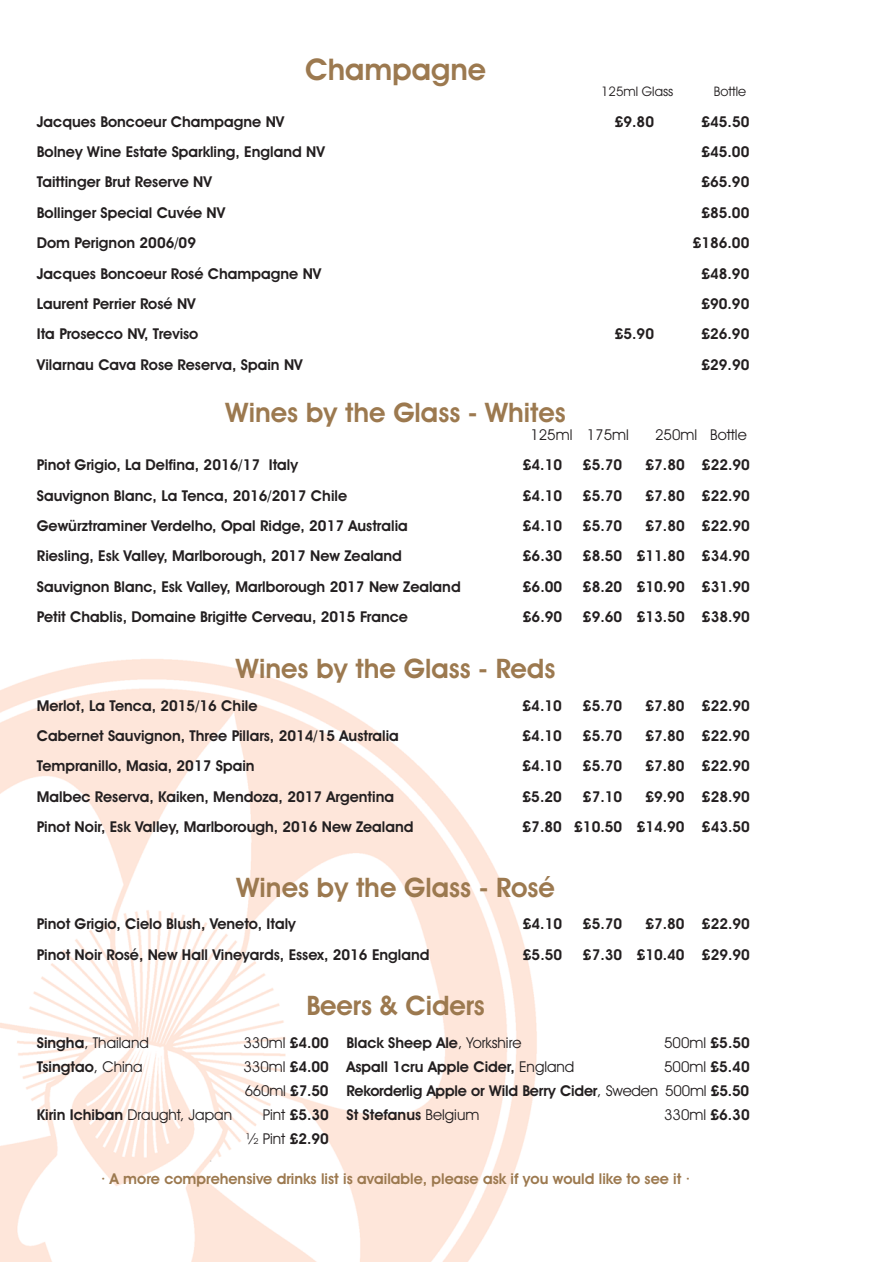
<style>
.page{position:relative;width:893px;height:1262px;background:#fff}
.page>*{position:absolute;margin:0;border:0;box-sizing:border-box;transform-origin:0 0}
.t1{font:700 30px "Avant Garde IT Cby BT";color:#9c794f}
.t2{font:700 27px "Avant Garde IT Cby BT";color:#9c794f}
.t3{font:700 15px/24.2px "Avant Garde IT Cby BT";color:#231f20}
.t4{font:15px "Avant Garde IT Cby BT";color:#231f20}
.t5{font:700 15px "Avant Garde IT Cby BT";color:#9c794f}
.t6{font:13.2px "Avant Garde IT Cby BT";color:#231f20}
.s1{font-weight:700}
.s2{font-weight:400}
</style>
<div class="page">
<img style="left:0;top:659px;width:537px;height:602px">
<h1 class="t1" style="left:305px;top:58px;width:182px">Champagne</h1>
<p class="t6" style="left:601px;top:87px;width:74px">125ml Glass</p>
<p class="t6" style="left:713px;top:87px;width:34px">Bottle</p>
<p class="t3" style="left:37px;top:111px;width:249px">Jacques Boncoeur Champagne NV</p>
<p class="t3" style="left:615px;top:111px;width:41px">£9.80</p>
<p class="t3" style="left:701px;top:111px;width:49px">£45.50</p>
<p class="t3" style="left:37px;top:141px;width:289px">Bolney Wine Estate Sparkling, England NV</p>
<p class="t3" style="left:701px;top:141px;width:49px">£45.00</p>
<p class="t3" style="left:37px;top:172px;width:177px">Taittinger Brut Reserve NV</p>
<p class="t3" style="left:701px;top:172px;width:49px">£65.90</p>
<p class="t3" style="left:37px;top:202px;width:190px">Bollinger Special Cuvée NV</p>
<p class="t3" style="left:701px;top:202px;width:49px">£85.00</p>
<p class="t3" style="left:37px;top:232px;width:161px">Dom Perignon 2006/09</p>
<p class="t3" style="left:692px;top:232px;width:58px">£186.00</p>
<p class="t3" style="left:37px;top:263px;width:286px">Jacques Boncoeur Rosé Champagne NV</p>
<p class="t3" style="left:701px;top:263px;width:49px">£48.90</p>
<p class="t3" style="left:37px;top:293px;width:160px">Laurent Perrier Rosé NV</p>
<p class="t3" style="left:701px;top:293px;width:49px">£90.90</p>
<p class="t3" style="left:37px;top:323px;width:163px">Ita Prosecco NV, Treviso</p>
<p class="t3" style="left:614px;top:323px;width:41px">£5.90</p>
<p class="t3" style="left:701px;top:323px;width:49px">£26.90</p>
<p class="t3" style="left:37px;top:354px;width:267px">Vilarnau Cava Rose Reserva, Spain NV</p>
<p class="t3" style="left:701px;top:354px;width:49px">£29.90</p>
<h2 class="t2" style="left:225px;top:403px;width:342px">Wines by the Glass - Whites</h2>
<p class="t4" style="left:530px;top:429px;width:100px">125ml 175ml</p>
<p class="t4" style="left:655px;top:429px;width:93px">250ml Bottle</p>
<p class="t3" style="left:37px;top:454px;width:263px">Pinot Grigio, La Delfina, 2016/17 Italy</p>
<p class="t3" style="left:523px;top:454px;width:41px">£4.10</p>
<p class="t3" style="left:583px;top:454px;width:41px">£5.70</p>
<p class="t3" style="left:645px;top:454px;width:106px">£7.80 £22.90</p>
<p class="t3" style="left:37px;top:485px;width:312px">Sauvignon Blanc, La Tenca, 2016/2017 Chile</p>
<p class="t3" style="left:523px;top:485px;width:41px">£4.10</p>
<p class="t3" style="left:583px;top:485px;width:41px">£5.70</p>
<p class="t3" style="left:645px;top:485px;width:106px">£7.80 £22.90</p>
<p class="t3" style="left:37px;top:515px;width:372px">Gewürztraminer Verdelho, Opal Ridge, 2017 Australia</p>
<p class="t3" style="left:523px;top:515px;width:41px">£4.10</p>
<p class="t3" style="left:583px;top:515px;width:41px">£5.70</p>
<p class="t3" style="left:645px;top:515px;width:106px">£7.80 £22.90</p>
<p class="t3" style="left:37px;top:545px;width:366px">Riesling, Esk Valley, Marlborough, 2017 New Zealand</p>
<p class="t3" style="left:523px;top:545px;width:41px">£6.30</p>
<p class="t3" style="left:583px;top:545px;width:168px">£8.50 £11.80 £34.90</p>
<p class="t3" style="left:37px;top:576px;width:425px">Sauvignon Blanc, Esk Valley, Marlborough 2017 New Zealand</p>
<p class="t3" style="left:523px;top:576px;width:41px">£6.00</p>
<p class="t3" style="left:583px;top:576px;width:168px">£8.20 £10.90 £31.90</p>
<p class="t3" style="left:37px;top:606px;width:373px">Petit Chablis, Domaine Brigitte Cerveau, 2015 France</p>
<p class="t3" style="left:523px;top:606px;width:41px">£6.90</p>
<p class="t3" style="left:583px;top:606px;width:168px">£9.60 £13.50 £38.90</p>
<h2 class="t2" style="left:236px;top:658px;width:321px">Wines by the Glass - Reds</h2>
<p class="t3" style="left:37px;top:694px;width:222px">Merlot, La Tenca, 2015/16 Chile</p>
<p class="t3" style="left:522px;top:694px;width:41px">£4.10</p>
<p class="t3" style="left:583px;top:694px;width:41px">£5.70</p>
<p class="t3" style="left:645px;top:694px;width:106px">£7.80 £22.90</p>
<p class="t3" style="left:37px;top:725px;width:363px">Cabernet Sauvignon, Three Pillars, 2014/15 Australia</p>
<p class="t3" style="left:522px;top:725px;width:41px">£4.10</p>
<p class="t3" style="left:583px;top:725px;width:41px">£5.70</p>
<p class="t3" style="left:645px;top:725px;width:106px">£7.80 £22.90</p>
<p class="t3" style="left:37px;top:755px;width:219px">Tempranillo, Masia, 2017 Spain</p>
<p class="t3" style="left:522px;top:755px;width:41px">£4.10</p>
<p class="t3" style="left:583px;top:755px;width:41px">£5.70</p>
<p class="t3" style="left:645px;top:755px;width:106px">£7.80 £22.90</p>
<p class="t3" style="left:37px;top:786px;width:359px">Malbec Reserva, Kaiken, Mendoza, 2017 Argentina</p>
<p class="t3" style="left:522px;top:786px;width:41px">£5.20</p>
<p class="t3" style="left:583px;top:786px;width:41px">£7.10</p>
<p class="t3" style="left:645px;top:786px;width:106px">£9.90 £28.90</p>
<p class="t3" style="left:37px;top:816px;width:378px">Pinot Noir, Esk Valley, Marlborough, 2016 New Zealand</p>
<p class="t3" style="left:522px;top:816px;width:229px">£7.80 £10.50 £14.90 £43.50</p>
<h2 class="t2" style="left:236px;top:877px;width:320px">Wines by the Glass - Rosé</h2>
<p class="t3" style="left:37px;top:913px;width:260px">Pinot Grigio, Cielo Blush, Veneto, Italy</p>
<p class="t3" style="left:523px;top:913px;width:41px">£4.10</p>
<p class="t3" style="left:583px;top:913px;width:41px">£5.70</p>
<p class="t3" style="left:645px;top:913px;width:106px">£7.80 £22.90</p>
<p class="t3" style="left:37px;top:944px;width:394px">Pinot Noir Rosé, New Hall Vineyards, Essex, 2016 England</p>
<p class="t3" style="left:523px;top:944px;width:41px">£5.50</p>
<p class="t3" style="left:583px;top:944px;width:168px">£7.30 £10.40 £29.90</p>
<h2 class="t2" style="left:306px;top:996px;width:180px">Beers &amp; Ciders</h2>
<p class="t4" style="left:37px;top:1037px;width:113px"><span class="s1">Singha</span>, Thailand</p>
<p class="t3" style="left:243px;top:1032px;width:279px"><span class="s2">330ml</span> £4.00 Black Sheep Ale<span class="s2">, Yorkshire</span></p>
<p class="t4" style="left:664px;top:1037px;width:87px">500ml <span class="s1">£5.50</span></p>
<p class="t3" style="left:37px;top:1056px;width:107px">Tsingtao<span class="s2">, China</span></p>
<p class="t4" style="left:243px;top:1061px;width:87px">330ml <span class="s1">£4.00</span></p>
<p class="t4" style="left:664px;top:1061px;width:87px">500ml <span class="s1">£5.40</span></p>
<p class="t3" style="left:245px;top:1056px;width:506px;text-indent:102px">Aspall 1cru Apple Cider, <span class="s2">England<br>660ml</span> £7.50 Rekorderlig Apple or Wild Berry Cider<span class="s2">, Sweden 500ml</span> £5.50</p>
<p class="t4" style="left:37px;top:1109px;width:197px"><span class="s1">Kirin Ichiban</span> Draught, Japan</p>
<p class="t3" style="left:263px;top:1104px;width:218px"><span class="s2">Pint</span> £5.30 St Stefanus <span class="s2">Belgium</span></p>
<p class="t4" style="left:664px;top:1109px;width:87px">330ml <span class="s1">£6.30</span></p>
<p class="t4" style="left:245px;top:1133px;width:85px">½ Pint <span class="s1">£2.90</span></p>
<p class="t5" style="left:101px;top:1173px;width:590px">· A more comprehensive drinks list is available, please ask if you would like to see it ·</p>
</div>
